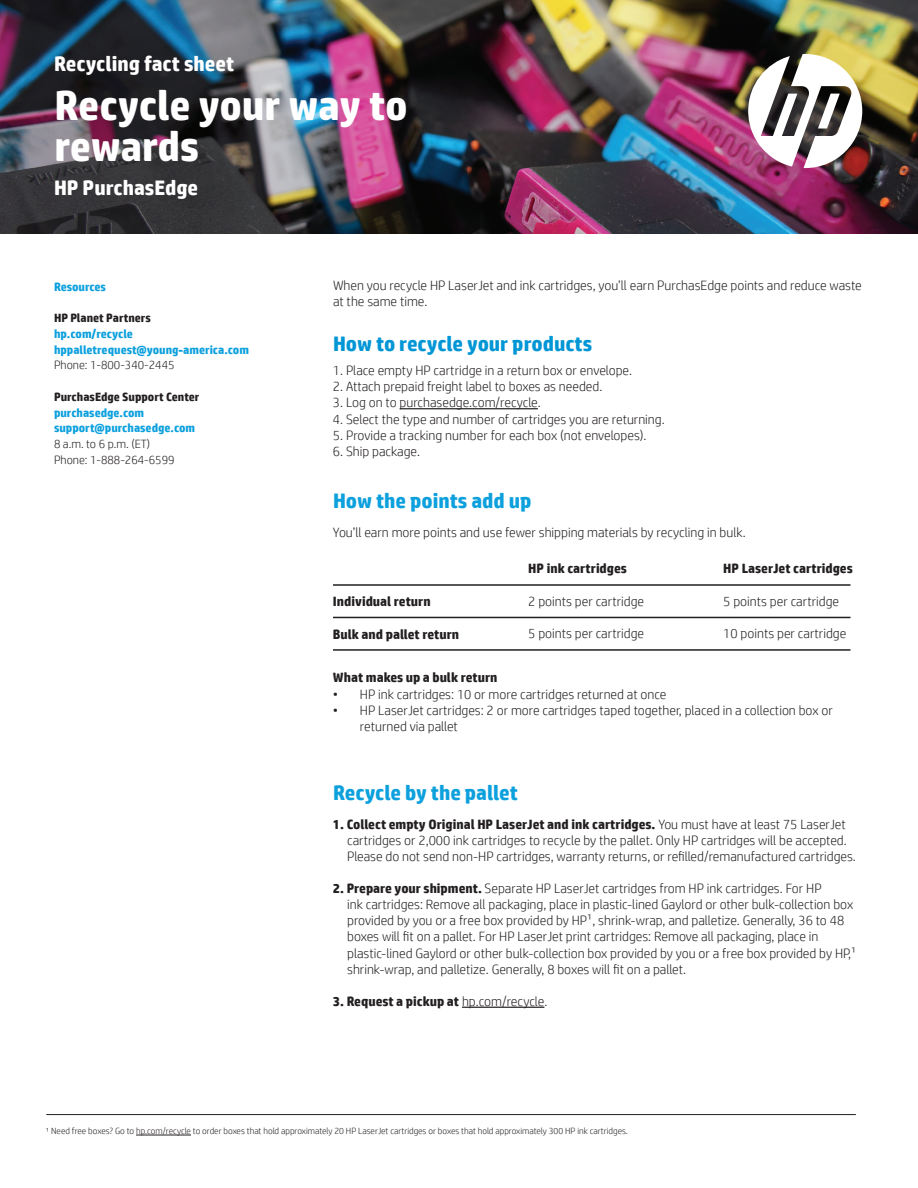
<style>
.page{position:relative;width:918px;height:1188px;background:#fff}
.page>*{position:absolute;margin:0;border:0;box-sizing:border-box;transform-origin:0 0}
.HEADLINE{font:700 42px/40.5px "HP Simplified W02";letter-spacing:-.01em;color:#fff}
.SUBHEAD{font:700 21px "HP Simplified";color:#0ca0dd}
.SUBHEAD-2{font:700 21px "HP Simplified";color:#fff}
.SUBHEAD-3{font:700 21px "HP Simplified";color:#0096d6}
.BODY{font:300 13.5px/16px "HP Simplified";color:#231f20}
.BODY-2{font:700 13.5px "HP Simplified";color:#231f20}
.Resources{font:700 12px "HP Simplified";color:#0ca0dd}
.t1{font:300 12px "HP Simplified";color:#231f20}
.t2{font:700 12px "HP Simplified";color:#231f20}
.BODY-3{font:300 9px "HP Simplified";color:#231f20}
.s1{font-weight:700}
.s2{font-weight:300}
</style>
<div class="page">
<img style="left:0;top:0;width:918px;height:234px">
<svg style="left:748px;top:54px;width:114px;height:114px"></svg>
<hr style="left:400px;top:408px;width:138px;height:1px;background:#231f20">
<hr style="left:462px;top:1007px;width:82px;height:1px;background:#231f20">
<hr style="left:333px;top:584px;width:517px;height:2px;background:#231f20">
<hr style="left:333px;top:617px;width:517px;height:1px;background:#231f20">
<hr style="left:333px;top:649px;width:517px;height:2px;background:#231f20">
<hr style="left:46px;top:1114px;width:810px;height:1px;background:#231f20">
<hr style="left:136px;top:1135px;width:55px;height:1px;background:#231f20">
<p class="SUBHEAD-2" style="left:54px;top:50px;width:182px">Recycling fact sheet</p>
<p class="HEADLINE" style="left:54px;top:85px;width:355px">Recycle your way to rewards</p>
<p class="SUBHEAD-2" style="left:54px;top:174px;width:146px">HP PurchasEdge</p>
<p class="Resources" style="left:54px;top:279px;width:53px">Resources</p>
<p class="t2" style="left:54px;top:310px;width:99px">HP Planet Partners</p>
<p class="Resources" style="left:54px;top:326px;width:80px">hp.com/recycle</p>
<p class="Resources" style="left:54px;top:342px;width:197px">hppalletrequest@young-america.com</p>
<p class="t1" style="left:54px;top:357px;width:122px">Phone: 1-800-340-2445</p>
<p class="t2" style="left:54px;top:389px;width:147px">PurchasEdge Support Center</p>
<p class="Resources" style="left:54px;top:405px;width:92px">purchasedge.com</p>
<p class="Resources" style="left:54px;top:420px;width:143px">support@purchasedge.com</p>
<p class="t1" style="left:54px;top:436px;width:98px">8 a.m. to 6 p.m. (ET)</p>
<p class="t1" style="left:54px;top:452px;width:122px">Phone: 1-888-264-6599</p>
<p class="BODY" style="left:333px;top:277px;width:530px">When you recycle HP LaserJet and ink cartridges, you’ll earn PurchasEdge points and reduce waste at the same time.</p>
<p class="SUBHEAD-3" style="left:333px;top:330px;width:261px">How to recycle your products</p>
<p class="BODY" style="left:333px;top:362px;width:301px">1. Place empty HP cartridge in a return box or envelope.</p>
<p class="BODY" style="left:333px;top:378px;width:271px">2. Attach prepaid freight label to boxes as needed.</p>
<p class="BODY" style="left:333px;top:394px;width:209px">3. Log on to purchasedge.com/recycle.</p>
<p class="BODY" style="left:333px;top:411px;width:333px">4. Select the type and number of cartridges you are returning.</p>
<p class="BODY" style="left:333px;top:427px;width:315px">5. Provide a tracking number for each box (not envelopes).</p>
<p class="BODY" style="left:333px;top:443px;width:89px">6. Ship package.</p>
<p class="SUBHEAD" style="left:333px;top:487px;width:200px">How the points add up</p>
<p class="BODY" style="left:333px;top:524px;width:414px">You’ll earn more points and use fewer shipping materials by recycling in bulk.</p>
<p class="BODY-2" style="left:333px;top:593px;width:99px">Individual return</p>
<p class="BODY-2" style="left:333px;top:625px;width:128px">Bulk and pallet return</p>
<p class="BODY-2" style="left:528px;top:560px;width:100px">HP ink cartridges</p>
<p class="BODY" style="left:528px;top:592px;width:117px">2 points per cartridge</p>
<p class="BODY" style="left:528px;top:625px;width:117px">5 points per cartridge</p>
<p class="BODY-2" style="left:723px;top:560px;width:131px">HP LaserJet cartridges</p>
<p class="BODY" style="left:723px;top:592px;width:117px">5 points per cartridge</p>
<p class="BODY" style="left:723px;top:625px;width:125px">10 points per cartridge</p>
<p class="BODY-2" style="left:333px;top:669px;width:166px">What makes up a bulk return</p>
<p class="BODY" style="left:333px;top:685px;width:335px">• HP ink cartridges: 10 or more cartridges returned at once</p>
<p class="BODY" style="left:360px;top:702px;width:474px;text-indent:-27px">• HP LaserJet cartridges: 2 or more cartridges taped together, placed in a collection box or returned via pallet</p>
<p class="SUBHEAD" style="left:333px;top:779px;width:186px">Recycle by the pallet</p>
<p class="BODY" style="left:347px;top:816px;width:510px;text-indent:-14px"><span class="s1">1. Collect empty Original HP LaserJet and ink cartridges.</span> You must have at least 75 LaserJet cartridges or 2,000 ink cartridges to recycle by the pallet. Only HP cartridges will be accepted.<br>Please do not send non-HP cartridges, warranty returns, or refilled/remanufactured cartridges.</p>
<p class="BODY" style="left:347px;top:880px;width:511px;text-indent:-14px"><span class="s1">2. Prepare your shipment.</span> Separate HP LaserJet cartridges from HP ink cartridges. For HP<br>ink cartridges: Remove all packaging, place in plastic-lined Gaylord or other bulk-collection box provided by you or a free box provided by HP1, shrink-wrap, and palletize. Generally, 36 to 48 boxes will fit on a pallet. For HP LaserJet print cartridges: Remove all packaging, place in plastic-lined Gaylord or other bulk-collection box provided by you or a free box provided by HP,1 shrink-wrap, and palletize. Generally, 8 boxes will fit on a pallet.</p>
<p class="BODY-2" style="left:333px;top:992px;width:216px">3. Request a pickup at <span class="s2">hp.com/recycle.</span></p>
<p class="BODY-3" style="left:46px;top:1125px;width:584px">¹ Need free boxes? Go to hp.com/recycle to order boxes that hold approximately 20 HP LaserJet cartridges or boxes that hold approximately 300 HP ink cartridges.</p>
</div>
